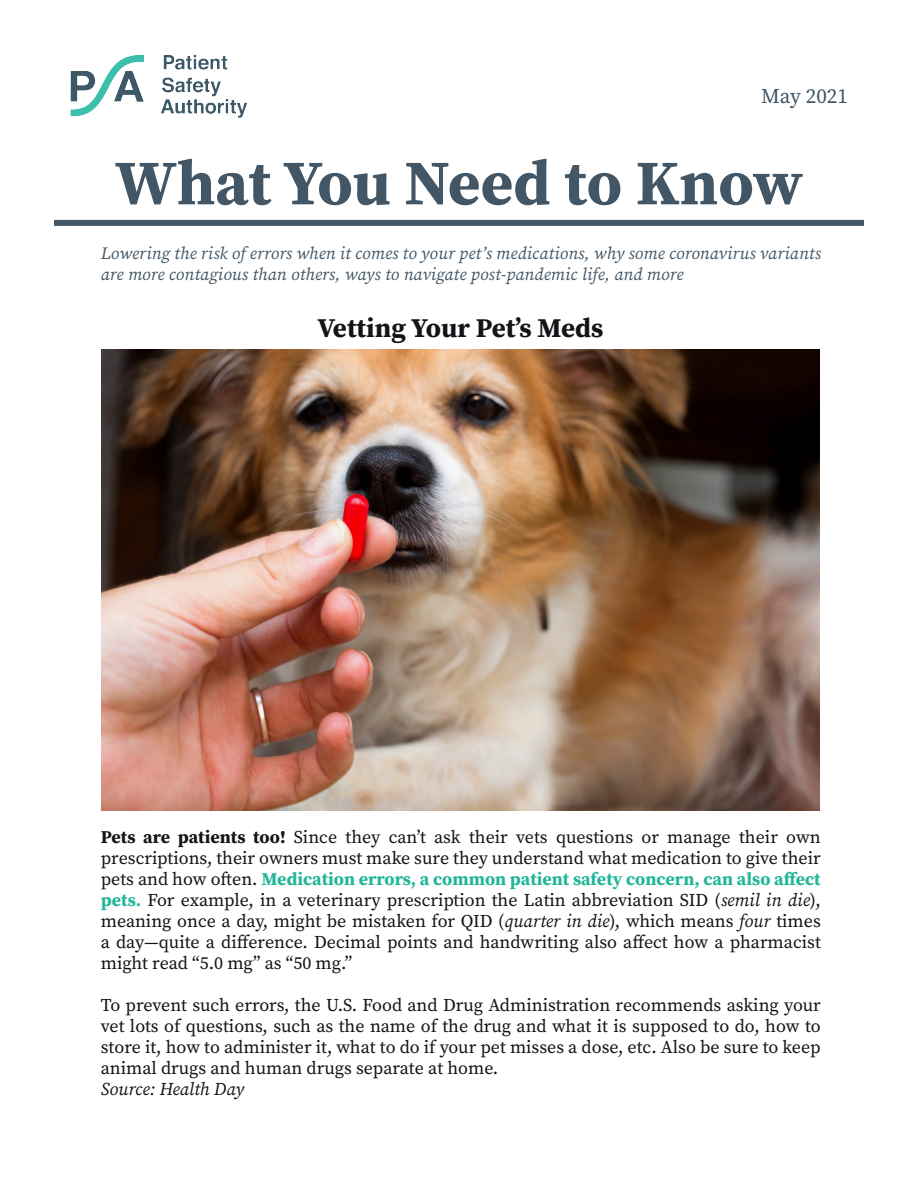
<style>
.page{position:relative;width:918px;height:1188px;background:#fff}
.page>*{position:absolute;margin:0;border:0;box-sizing:border-box;transform-origin:0 0}
.t1{font:700 63px "Source Serif Pro";color:#425665}
.t2{font:700 27px "Source Serif Pro";color:#131418}
.t3{font:21px "Source Serif Pro";color:#425665}
.t4{font:18px/21px "Source Serif Pro";color:#131418;text-align:justify}
.t5{font:italic 18px "Source Serif Pro";letter-spacing:-.005em;color:#131418}
.t6{font:italic 17.25px/20.7px "Source Serif Pro";letter-spacing:.01em;color:#425665}
.s1{font-weight:700}
.s2{font-weight:700;color:#22b698}
.s3{font-style:italic}
</style>
<div class="page">
<img style="left:70px;top:55px;width:177px;height:63px">
<div style="left:54px;top:220px;width:810px;height:6px;background:#425665"></div>
<img style="left:102px;top:349px;width:717px;height:461px">
<p class="t3" style="left:761px;top:82px;width:88px">May 2021</p>
<h1 class="t1" style="left:115px;top:140px;width:690px">What You Need to Know</h1>
<p class="t6" style="left:101px;top:243px;width:722px">Lowering the risk of errors when it comes to your pet’s medications, why some coronavirus variants are more contagious than others, ways to navigate post-pandemic life, and more</p>
<h2 class="t2" style="left:317px;top:309px;width:288px">Vetting Your Pet’s Meds</h2>
<p class="t4" style="left:101px;top:826px;width:722px"><span class="s1">Pets are patients too!</span> Since they can’t ask their vets questions or manage their own prescriptions, their owners must make sure they understand what medication to give their pets and how often. <span class="s2">Medication errors, a common patient safety concern, can also affect pets.</span> For example, in a veterinary prescription the Latin abbreviation SID (<span class="s3">semil in die</span>), meaning once a day, might be mistaken for QID (<span class="s3">quarter in die</span>), which means <span class="s3">four</span> times a day—quite a difference. Decimal points and handwriting also affect how a pharmacist might read “5.0 mg” as “50 mg.”</p>
<p class="t4" style="left:101px;top:994px;width:722px">To prevent such errors, the U.S. Food and Drug Administration recommends asking your vet lots of questions, such as the name of the drug and what it is supposed to do, how to store it, how to administer it, what to do if your pet misses a dose, etc. Also be sure to keep animal drugs and human drugs separate at home.</p>
<p class="t5" style="left:101px;top:1077px;width:145px">Source: Health Day</p>
</div>
